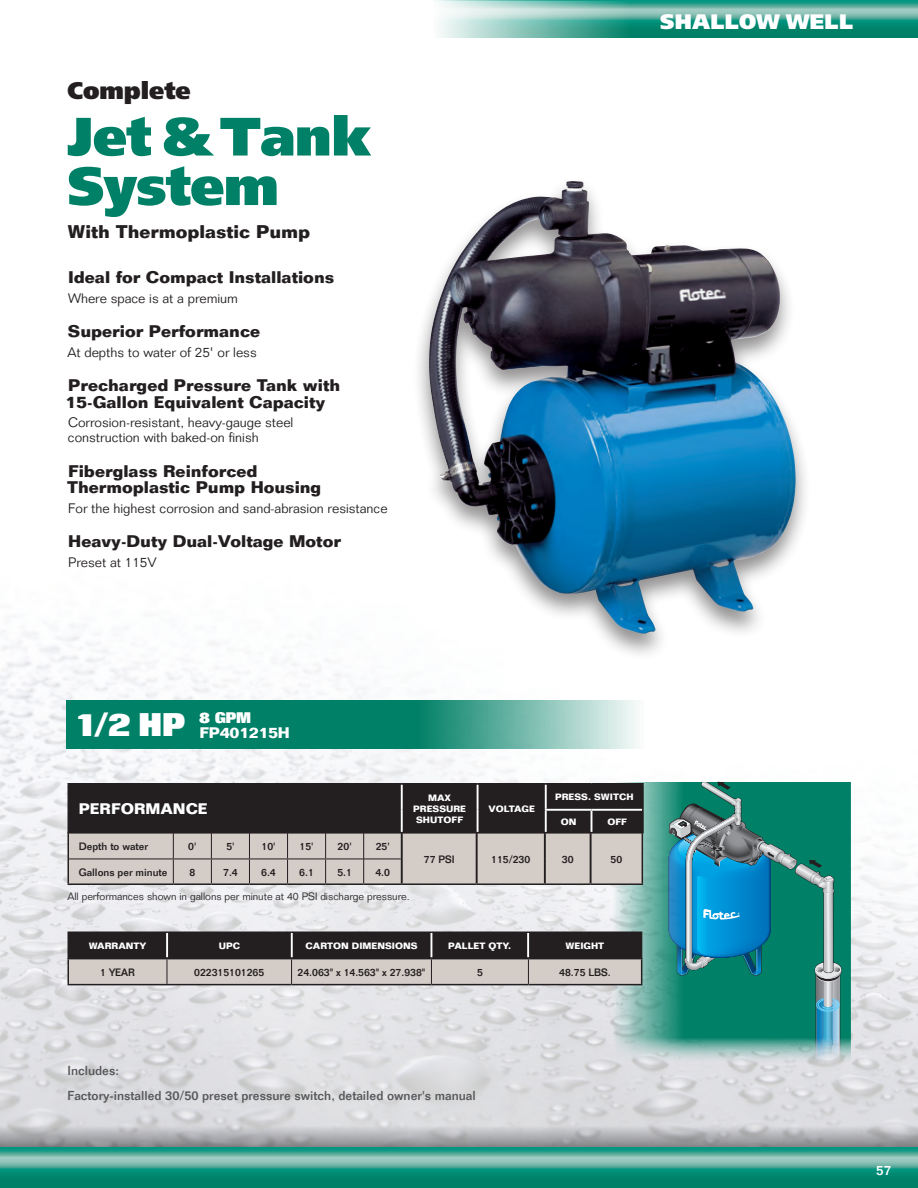
<style>
.page{position:relative;width:918px;height:1188px;background:#fff}
.page>*{position:absolute;margin:0;border:0;box-sizing:border-box;transform-origin:0 0}
.Water_Systems_Title{font:900 54px/49.5px "Frutiger";letter-spacing:-.01em;color:#008066}
.t1{font:800 32.1px "Folio LT";color:#fff}
.GPH{font:900 24px "Frutiger";color:#231f20}
.Category_Tab{font:900 21px "Frutiger";letter-spacing:.02em;color:#fff}
.SubHead{font:700 18px "Folio LT";color:#231f20}
.Feature_Copy{font:700 16.5px/16.5px "Folio LT";color:#231f20}
.PERFORMANCE{font:700 15px "Folio LT";color:#fff}
.PERFORMANCE-2{font:700 15px "Folio LT";letter-spacing:-.02em;color:#fff}
.t2{font:800 15px "Folio LT";color:#fff}
.benefit_copy{font:300 13.5px/15px "Folio LT";color:#231f20}
.t3{font:500 13.5px "Folio LT";color:#fff}
.Includes_Body{font:500 12.75px "Folio LT";color:#57585a}
.Chart_Entries{font:500 10.5px "Folio LT";color:#231f20}
.footnote{font:300 10.5px "Folio LT";color:#231f20}
.CHART_HEAD{font:700 9px/10.8px "Folio LT";color:#fff;text-align:center}
.s1{font-family:"Helvetica Neue";font-weight:400}
</style>
<div class="page">
<img style="left:0;top:624px;width:918px;height:501px">
<svg style="left:0;top:1125px;width:918px;height:23px;background:#a7aeb0"></svg>
<svg style="left:436px;top:0;width:482px;height:38px;background:#59afa0"></svg>
<svg style="left:66px;top:700px;width:578px;height:49px;background:#319883"></svg>
<svg style="left:0;top:1148px;width:918px;height:40px;background:#329c89"></svg>
<div style="left:413px;top:177px;width:399px;height:485px;background:#231f20;opacity:.5"></div>
<img style="left:429px;top:182px;width:139px;height:375px">
<svg style="left:611px;top:782px;width:239px;height:283px;background:#71b2a6"></svg>
<svg style="left:668px;top:782px;width:174px;height:283px;background:#2c8d8e"></svg>
<svg style="left:68px;top:932px;width:574px;height:52px;background:#76716f"></svg>
<hr style="left:68px;top:984px;width:99px;height:1px;background:#231f20">
<hr style="left:167px;top:984px;width:125px;height:1px;background:#231f20">
<hr style="left:292px;top:984px;width:139px;height:1px;background:#231f20">
<hr style="left:431px;top:984px;width:97px;height:1px;background:#231f20">
<hr style="left:528px;top:984px;width:114px;height:1px;background:#231f20">
<hr style="left:402px;top:883px;width:75px;height:2px;background:#231f20">
<hr style="left:477px;top:883px;width:68px;height:2px;background:#231f20">
<hr style="left:545px;top:883px;width:46px;height:2px;background:#231f20">
<hr style="left:591px;top:883px;width:52px;height:2px;background:#231f20">
<hr style="left:68px;top:883px;width:105px;height:2px;background:#231f20">
<hr style="left:173px;top:883px;width:38px;height:2px;background:#231f20">
<hr style="left:211px;top:883px;width:38px;height:2px;background:#231f20">
<hr style="left:249px;top:883px;width:39px;height:2px;background:#231f20">
<hr style="left:288px;top:883px;width:38px;height:2px;background:#231f20">
<hr style="left:326px;top:883px;width:38px;height:2px;background:#231f20">
<hr style="left:364px;top:883px;width:38px;height:2px;background:#231f20">
<hr style="left:68px;top:783px;width:334px;height:1px;background:#231f20">
<hr style="left:402px;top:783px;width:76px;height:1px;background:#231f20">
<hr style="left:478px;top:783px;width:68px;height:1px;background:#231f20">
<svg style="left:68px;top:784px;width:575px;height:100px;background:#797472"></svg>
<hr style="left:68px;top:832px;width:334px;height:1px;background:#231f20">
<hr style="left:402px;top:832px;width:76px;height:1px;background:#231f20">
<hr style="left:478px;top:832px;width:68px;height:1px;background:#231f20">
<hr style="left:546px;top:783px;width:46px;height:1px;background:#231f20">
<hr style="left:592px;top:783px;width:52px;height:1px;background:#231f20">
<hr style="left:642px;top:784px;width:2px;height:26px;background:#231f20">
<hr style="left:642px;top:810px;width:2px;height:22px;background:#231f20">
<hr style="left:546px;top:832px;width:46px;height:1px;background:#231f20">
<hr style="left:592px;top:832px;width:52px;height:1px;background:#231f20">
<p class="GPH" style="left:68px;top:76px;width:125px">Complete</p>
<p class="Water_Systems_Title" style="left:68px;top:111px;width:305px">Jet &amp; Tank<br>System</p>
<p class="SubHead" style="left:68px;top:221px;width:244px">With Thermoplastic Pump</p>
<p class="Feature_Copy" style="left:68px;top:269px;width:268px">Ideal for Compact Installations</p>
<p class="benefit_copy" style="left:68px;top:290px;width:172px">Where space is at a premium</p>
<p class="Feature_Copy" style="left:68px;top:323px;width:194px">Superior Performance</p>
<p class="benefit_copy" style="left:67px;top:344px;width:191px">At depths to water of 25<span class="s1">'</span> or less</p>
<p class="Feature_Copy" style="left:68px;top:377px;width:273px">Precharged Pressure Tank with</p>
<p class="Feature_Copy" style="left:65px;top:393px;width:262px">15-Gallon Equivalent Capacity</p>
<p class="benefit_copy" style="left:68px;top:415px;width:227px">Corrosion-resistant, heavy-gauge steel construction with baked-on finish</p>
<p class="Feature_Copy" style="left:67px;top:462px;width:256px">Fiberglass Reinforced<br>Thermoplastic Pump Housing</p>
<p class="benefit_copy" style="left:68px;top:500px;width:321px">For the highest corrosion and sand-abrasion resistance</p>
<p class="Feature_Copy" style="left:68px;top:533px;width:274px">Heavy-Duty Dual-Voltage Motor</p>
<p class="benefit_copy" style="left:68px;top:554px;width:90px">Preset at 115V</p>
<p class="Category_Tab" style="left:660px;top:9px;width:194px">SHALLOW WELL</p>
<p class="t1" style="left:76px;top:707px;width:111px">1/2 HP</p>
<p class="t2" style="left:199px;top:709px;width:53px">8 GPM</p>
<p class="PERFORMANCE-2" style="left:199px;top:724px;width:92px">FP401215H</p>
<p class="PERFORMANCE" style="left:79px;top:800px;width:130px">PERFORMANCE</p>
<p class="CHART_HEAD" style="left:413px;top:792px;width:54px">MAX<br>PRESSURE<br>SHUTOFF</p>
<p class="CHART_HEAD" style="left:489px;top:803px;width:48px">VOLTAGE</p>
<p class="Chart_Entries" style="left:79px;top:840px;width:71px">Depth to water</p>
<p class="Chart_Entries" style="left:188px;top:840px;width:10px">0'</p>
<p class="Chart_Entries" style="left:226px;top:840px;width:10px">5'</p>
<p class="Chart_Entries" style="left:262px;top:840px;width:16px">10'</p>
<p class="Chart_Entries" style="left:300px;top:840px;width:16px">15'</p>
<p class="Chart_Entries" style="left:338px;top:840px;width:16px">20'</p>
<p class="Chart_Entries" style="left:376px;top:840px;width:16px">25'</p>
<p class="CHART_HEAD" style="left:555px;top:792px;width:80px">PRESS. SWITCH</p>
<p class="CHART_HEAD" style="left:561px;top:816px;width:17px">ON</p>
<p class="CHART_HEAD" style="left:607px;top:816px;width:21px">OFF</p>
<p class="Chart_Entries" style="left:79px;top:866px;width:90px">Gallons per minute</p>
<p class="Chart_Entries" style="left:189px;top:866px;width:7px">8</p>
<p class="Chart_Entries" style="left:223px;top:866px;width:16px">7.4</p>
<p class="Chart_Entries" style="left:261px;top:866px;width:16px">6.4</p>
<p class="Chart_Entries" style="left:299px;top:866px;width:16px">6.1</p>
<p class="Chart_Entries" style="left:337px;top:866px;width:16px">5.1</p>
<p class="Chart_Entries" style="left:375px;top:866px;width:16px">4.0</p>
<p class="Chart_Entries" style="left:424px;top:852px;width:32px">77 PSI</p>
<p class="Chart_Entries" style="left:491px;top:852px;width:41px">115/230</p>
<p class="Chart_Entries" style="left:562px;top:852px;width:13px">30</p>
<p class="Chart_Entries" style="left:611px;top:852px;width:13px">50</p>
<p class="footnote" style="left:68px;top:890px;width:344px">All performances shown in gallons per minute at 40 PSI discharge pressure.</p>
<p class="CHART_HEAD" style="left:89px;top:940px;width:59px">WARRANTY</p>
<p class="CHART_HEAD" style="left:219px;top:940px;width:23px">UPC</p>
<p class="CHART_HEAD" style="left:306px;top:940px;width:113px">CARTON DIMENSIONS</p>
<p class="CHART_HEAD" style="left:448px;top:940px;width:65px">PALLET QTY.</p>
<p class="CHART_HEAD" style="left:566px;top:940px;width:40px">WEIGHT</p>
<p class="Chart_Entries" style="left:100px;top:966px;width:36px">1 YEAR</p>
<p class="Chart_Entries" style="left:194px;top:966px;width:72px">022315101265</p>
<p class="Chart_Entries" style="left:298px;top:966px;width:129px">24.063" x 14.563" x 27.938"</p>
<p class="Chart_Entries" style="left:477px;top:966px;width:7px">5</p>
<p class="Chart_Entries" style="left:559px;top:966px;width:53px">48.75 LBS.</p>
<p class="Includes_Body" style="left:68px;top:1063px;width:53px">Includes:</p>
<p class="Includes_Body" style="left:68px;top:1088px;width:410px">Factory-installed 30/50 preset pressure switch, detailed owner's manual</p>
<p class="t3" style="left:876px;top:1162px;width:17px">57</p>
</div>
